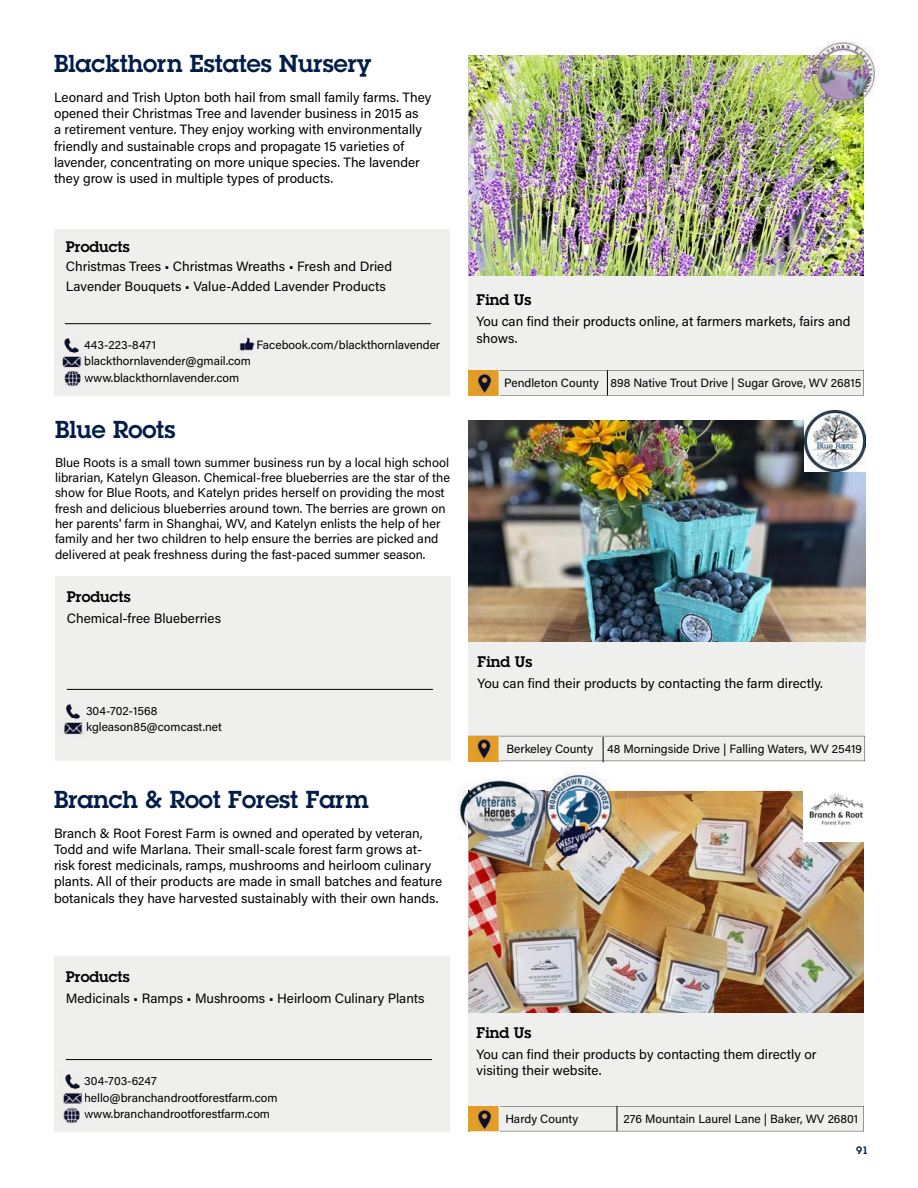
<style>
.page{position:relative;width:918px;height:1188px;background:#fff}
.page>*{position:absolute;margin:0;border:0;box-sizing:border-box;transform-origin:0 0}
.t1{font:600 24px "Lubalin Graph Std";color:#001e49}
.t2{font:600 15px "Lubalin Graph Std";color:#000}
.t3{font:13.5px/16.2px "Acumin Pro";color:#000}
.t4{font:12.75px/15.3px "Acumin Pro";color:#000}
.t5{font:12px/16.5px "Acumin Pro";color:#000}
.t6{font:600 10.5px "Lubalin Graph Std";color:#001e49}
</style>
<div class="page">
<img style="left:469px;top:55px;width:395px;height:221px">
<div style="left:469px;top:276px;width:395px;height:119px;background:#eff0ed"></div>
<svg style="left:469px;top:370px;width:395px;height:25px"></svg>
<img style="left:470px;top:370px;width:29px;height:25px">
<img style="left:816px;top:41px;width:59px;height:62px">
<img style="left:804px;top:55px;width:60px;height:58px">
<div style="left:54px;top:229px;width:395px;height:166px;background:#eff0ed"></div>
<hr style="left:65px;top:323px;width:366px;height:1px;background:#000001">
<img style="left:469px;top:791px;width:395px;height:222px">
<div style="left:469px;top:1013px;width:395px;height:118px;background:#eff0ed"></div>
<div style="left:54px;top:956px;width:395px;height:176px;background:#eff0ed"></div>
<hr style="left:66px;top:1059px;width:366px;height:1px;background:#000001">
<svg style="left:469px;top:1106px;width:395px;height:26px"></svg>
<img style="left:470px;top:1106px;width:29px;height:25px">
<img style="left:64px;top:338px;width:15px;height:14px">
<img style="left:60px;top:352px;width:24px;height:13px">
<img style="left:65px;top:1074px;width:15px;height:14px">
<img style="left:61px;top:1088px;width:24px;height:14px">
<img style="left:62px;top:1109px;width:25px;height:16px">
<img style="left:63px;top:1102px;width:19px;height:7px">
<svg style="left:84px;top:1109px;width:3px;height:9px"></svg>
<img style="left:803px;top:791px;width:61px;height:50px">
<img style="left:63px;top:373px;width:18px;height:15px">
<svg style="left:84px;top:365px;width:4px;height:17px"></svg>
<img style="left:63px;top:365px;width:18px;height:8px">
<img style="left:240px;top:337px;width:14px;height:14px">
<img style="left:457px;top:778px;width:74px;height:62px">
<img style="left:469px;top:791px;width:62px;height:49px">
<img style="left:531px;top:772px;width:96px;height:91px">
<svg style="left:531px;top:778px;width:13px;height:13px"></svg>
<img style="left:468px;top:421px;width:397px;height:221px">
<div style="left:468px;top:642px;width:397px;height:119px;background:#eff0ed"></div>
<div style="left:55px;top:576px;width:395px;height:185px;background:#eff0ed"></div>
<hr style="left:67px;top:689px;width:366px;height:1px;background:#000001">
<svg style="left:468px;top:736px;width:397px;height:26px"></svg>
<img style="left:470px;top:736px;width:29px;height:25px">
<img style="left:66px;top:704px;width:14px;height:14px">
<img style="left:62px;top:718px;width:23px;height:17px">
<img style="left:805px;top:411px;width:61px;height:61px">
<h1 class="t1" style="left:54px;top:48px;width:319px">Blackthorn Estates Nursery</h1>
<p class="t3" style="left:54px;top:89px;width:379px">Leonard and Trish Upton both hail from small family farms. They opened their Christmas Tree and lavender business in 2015 as<br>a retirement venture. They enjoy working with environmentally friendly and sustainable crops and propagate 15 varieties of lavender, concentrating on more unique species. The lavender they grow is used in multiple types of products.</p>
<p class="t2" style="left:66px;top:236px;width:65px">Products</p>
<p class="t3" style="left:66px;top:256px;width:328px;line-height:19.5px">Christmas Trees • Christmas Wreaths • Fresh and Dried<br>Lavender Bouquets • Value-Added Lavender Products</p>
<p class="t5" style="left:256px;top:337px;width:185px">Facebook.com/blackthornlavender</p>
<p class="t5" style="left:84px;top:336px;width:168px">443-223-8471 blackthornlavender@gmail.com www.blackthornlavender.com</p>
<h1 class="t1" style="left:55px;top:414px;width:122px">Blue Roots</h1>
<p class="t4" style="left:55px;top:454px;width:397px">Blue Roots is a small town summer business run by a local high school librarian, Katelyn Gleason. Chemical-free blueberries are the star of the show for Blue Roots, and Katelyn prides herself on providing the most fresh and delicious blueberries around town. The berries are grown on her parents' farm in Shanghai, WV, and Katelyn enlists the help of her family and her two children to help ensure the berries are picked and delivered at peak freshness during the fast-paced summer season.</p>
<p class="t2" style="left:67px;top:587px;width:65px">Products</p>
<p class="t3" style="left:67px;top:610px;width:156px">Chemical-free Blueberries</p>
<p class="t5" style="left:86px;top:702px;width:137px">304-702-1568 kgleason85@comcast.net</p>
<h1 class="t1" style="left:54px;top:784px;width:316px">Branch &amp; Root Forest Farm</h1>
<p class="t3" style="left:54px;top:825px;width:390px">Branch &amp; Root Forest Farm is owned and operated by veteran, Todd and wife Marlana. Their small-scale forest farm grows at&shy;risk forest medicinals, ramps, mushrooms and heirloom culinary plants. All of their products are made in small batches and feature botanicals they have harvested sustainably with their own hands.</p>
<p class="t2" style="left:66px;top:966px;width:65px">Products</p>
<p class="t3" style="left:66px;top:989px;width:360px">Medicinals • Ramps • Mushrooms • Heirloom Culinary Plants</p>
<p class="t5" style="left:84px;top:1072px;width:195px">304-703-6247 hello@branchandrootforestfarm.com www.branchandrootforestfarm.com</p>
<p class="t2" style="left:477px;top:290px;width:56px">Find Us</p>
<p class="t3" style="left:477px;top:313px;width:375px">You can find their products online, at farmers markets, fairs and shows.</p>
<p class="t5" style="left:504px;top:374px;width:358px">Pendleton County 898 Native Trout Drive | Sugar Grove, WV 26815</p>
<p class="t2" style="left:478px;top:652px;width:56px">Find Us</p>
<p class="t3" style="left:478px;top:674px;width:347px">You can find their products by contacting the farm directly.</p>
<p class="t5" style="left:506px;top:740px;width:357px">Berkeley County 48 Morningside Drive | Falling Waters, WV 25419</p>
<p class="t2" style="left:477px;top:1022px;width:56px">Find Us</p>
<p class="t3" style="left:477px;top:1045px;width:341px">You can find their products by contacting them directly or visiting their website.</p>
<p class="t5" style="left:505px;top:1110px;width:74px">Hardy County</p>
<p class="t5" style="left:623px;top:1110px;width:236px">276 Mountain Laurel Lane | Baker, WV 26801</p>
<p class="t6" style="left:856px;top:1144px;width:14px">91</p>
</div>
